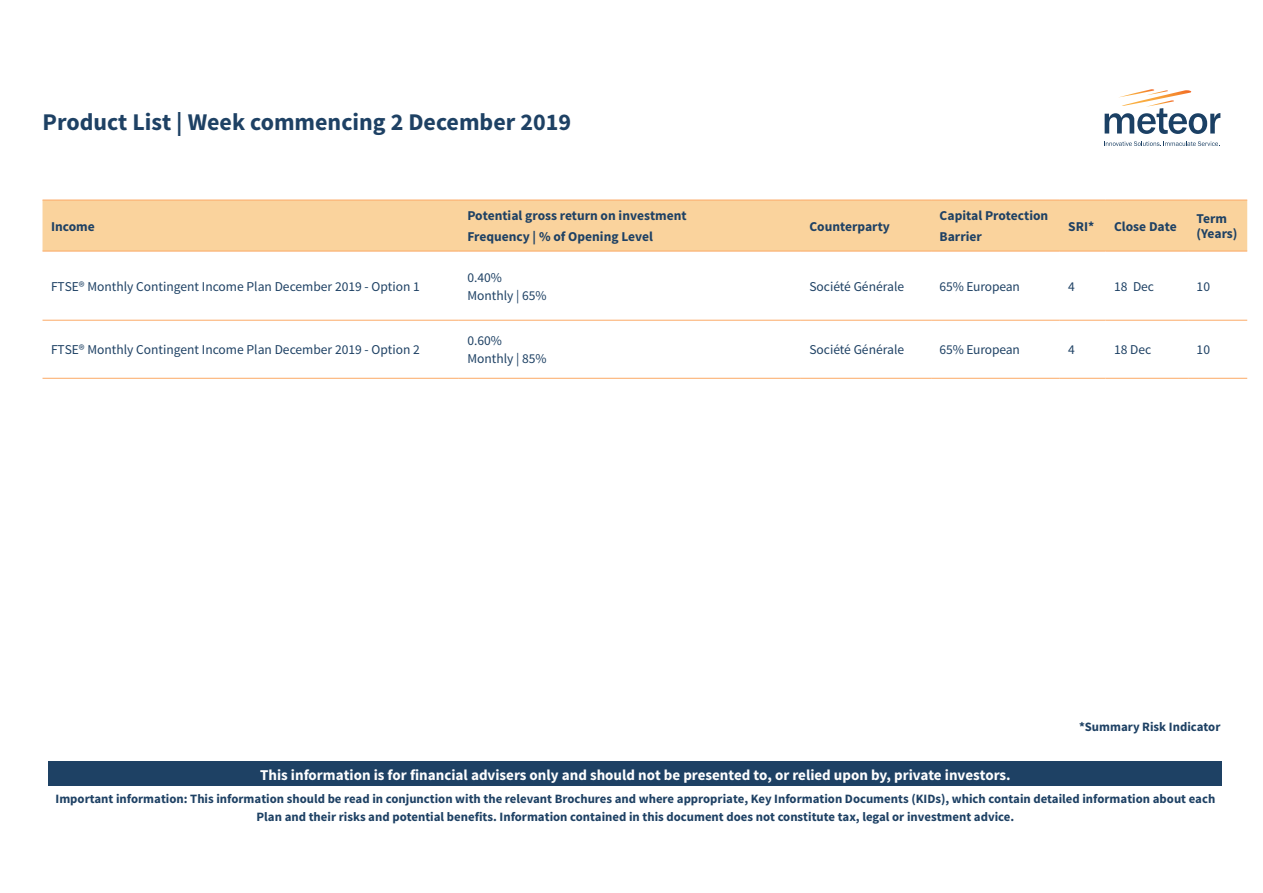
<style>
.page{position:relative;width:1263px;height:893px;background:#fff}
.page>*{position:absolute;margin:0;border:0;box-sizing:border-box;transform-origin:0 0}
.Heading{font:700 24px "Source Sans Pro";color:#1e4164}
.Body_copy_bold{font:700 15px "Source Sans Pro";color:#fff}
.Body_copy{font:13.5px "Source Sans Pro";color:#1e4164}
.Sub_heading{font:700 13.5px/21px "Source Sans Pro";color:#1e4164}
.Body_Text{font:13.5px "Source Sans Pro";color:#1e4164}
.Body_copy_bold-2{font:700 12.75px/18px "Source Sans Pro";color:#1e4164;text-align:center}
</style>
<div class="page">
<svg style="left:1105px;top:89px;width:115px;height:45px"></svg>
<svg style="left:1104px;top:141px;width:116px;height:5px"></svg>
<div style="left:49px;top:762px;width:1173px;height:24px;background:#1e4164"></div>
<div style="left:43px;top:201px;width:1204px;height:50px;background:#fad39d"></div>
<hr style="left:43px;top:200px;width:416px;height:1px;background:#fca965">
<hr style="left:459px;top:200px;width:342px;height:1px;background:#fca965">
<hr style="left:801px;top:200px;width:130px;height:1px;background:#fca965">
<hr style="left:931px;top:200px;width:129px;height:1px;background:#fca965">
<hr style="left:1060px;top:200px;width:45px;height:1px;background:#fca965">
<hr style="left:1105px;top:200px;width:83px;height:1px;background:#fca965">
<hr style="left:1188px;top:200px;width:59px;height:1px;background:#fca965">
<hr style="left:43px;top:251px;width:416px;height:1px;background:#fca965">
<hr style="left:459px;top:251px;width:342px;height:1px;background:#fca965">
<hr style="left:801px;top:251px;width:130px;height:1px;background:#fca965">
<hr style="left:931px;top:251px;width:129px;height:1px;background:#fca965">
<hr style="left:1060px;top:251px;width:45px;height:1px;background:#fca965">
<hr style="left:1105px;top:251px;width:83px;height:1px;background:#fca965">
<hr style="left:1188px;top:251px;width:59px;height:1px;background:#fca965">
<hr style="left:43px;top:320px;width:416px;height:1px;background:#fca965">
<hr style="left:459px;top:320px;width:342px;height:1px;background:#fca965">
<hr style="left:801px;top:320px;width:130px;height:1px;background:#fca965">
<hr style="left:931px;top:320px;width:129px;height:1px;background:#fca965">
<hr style="left:1060px;top:320px;width:45px;height:1px;background:#fca965">
<hr style="left:1105px;top:320px;width:83px;height:1px;background:#fca965">
<hr style="left:1188px;top:320px;width:59px;height:1px;background:#fca965">
<hr style="left:43px;top:378px;width:416px;height:1px;background:#fca965">
<hr style="left:459px;top:378px;width:342px;height:1px;background:#fca965">
<hr style="left:801px;top:378px;width:130px;height:1px;background:#fca965">
<hr style="left:931px;top:378px;width:129px;height:1px;background:#fca965">
<hr style="left:1060px;top:378px;width:45px;height:1px;background:#fca965">
<hr style="left:1105px;top:378px;width:83px;height:1px;background:#fca965">
<hr style="left:1188px;top:378px;width:59px;height:1px;background:#fca965">
<p class="Heading" style="left:43px;top:106px;width:530px">Product List | Week commencing 2 December 2019</p>
<p class="Sub_heading" style="left:51px;top:216px;width:45px">Income</p>
<p class="Body_copy" style="left:51px;top:278px;width:370px">FTSE® Monthly Contingent Income Plan December 2019 - Option 1</p>
<p class="Body_copy" style="left:51px;top:341px;width:370px">FTSE® Monthly Contingent Income Plan December 2019 - Option 2</p>
<p class="Sub_heading" style="left:467px;top:206px;width:221px">Potential gross return on investment</p>
<p class="Sub_heading" style="left:467px;top:227px;width:187px">Frequency | % of Opening Level</p>
<p class="Body_copy" style="left:467px;top:269px;width:36px">0.40%</p>
<p class="Body_copy" style="left:467px;top:287px;width:81px">Monthly | 65%</p>
<p class="Body_copy" style="left:467px;top:332px;width:36px">0.60%</p>
<p class="Body_copy" style="left:467px;top:350px;width:81px">Monthly | 85%</p>
<p class="Sub_heading" style="left:809px;top:216px;width:82px">Counterparty</p>
<p class="Sub_heading" style="left:940px;top:206px;width:110px">Capital Protection<br>Barrier</p>
<p class="Sub_heading" style="left:1068px;top:216px;width:28px">SRI*</p>
<p class="Sub_heading" style="left:1114px;top:216px;width:64px">Close Date</p>
<p class="Sub_heading" style="left:1196px;top:212px;width:42px;line-height:15px">Term (Years)</p>
<p class="Body_Text" style="left:809px;top:278px;width:96px">Société Générale</p>
<p class="Body_copy" style="left:940px;top:278px;width:82px">65% European</p>
<p class="Body_copy" style="left:1068px;top:278px;width:8px">4</p>
<p class="Body_copy" style="left:1114px;top:278px;width:41px">18 Dec</p>
<p class="Body_copy" style="left:1196px;top:278px;width:15px">10</p>
<p class="Body_Text" style="left:809px;top:341px;width:96px">Société Générale</p>
<p class="Body_copy" style="left:940px;top:341px;width:82px">65% European</p>
<p class="Body_copy" style="left:1068px;top:341px;width:8px">4</p>
<p class="Body_copy" style="left:1114px;top:341px;width:39px">18 Dec</p>
<p class="Body_copy" style="left:1196px;top:341px;width:15px">10</p>
<p class="Body_copy_bold-2" style="left:1079px;top:718px;width:143px">*Summary Risk Indicator</p>
<p class="Body_copy_bold" style="left:260px;top:765px;width:752px">This information is for financial advisers only and should not be presented to, or relied upon by, private investors.</p>
<p class="Body_copy_bold-2" style="left:56px;top:790px;width:1161px">Important information: This information should be read in conjunction with the relevant Brochures and where appropriate, Key Information Documents (KIDs), which contain detailed information about each<br>Plan and their risks and potential benefits. Information contained in this document does not constitute tax, legal or investment advice.</p>
</div>
